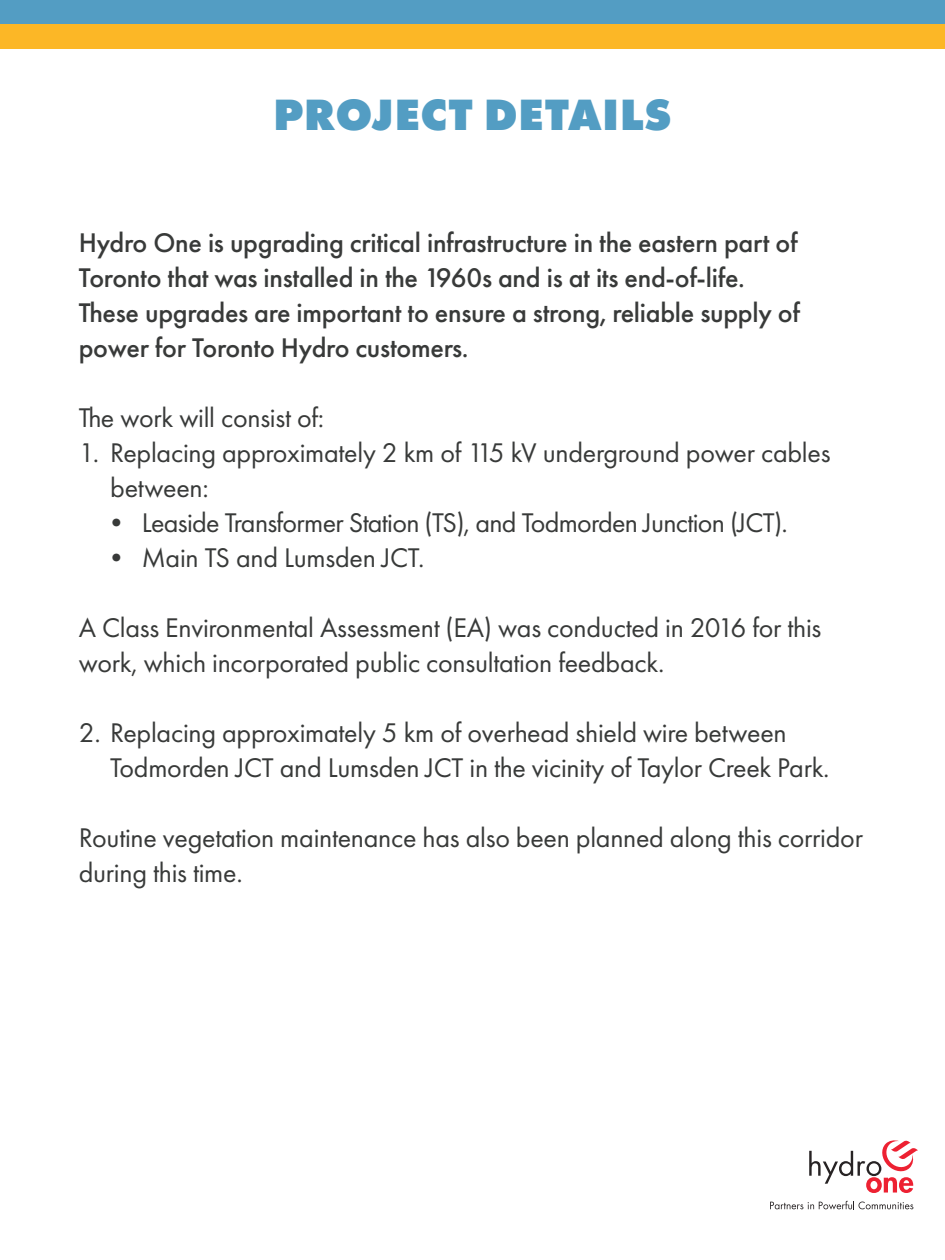
<style>
.page{position:relative;width:945px;height:1260px;background:#fff}
.page>*{position:absolute;margin:0;border:0;box-sizing:border-box;transform-origin:0 0}
.heading{font:800 45.5px "Futura PT";letter-spacing:.01em;color:#539dc3}
.paragraph{font:28px/35px "Futura PT";letter-spacing:-.01em;color:#383a39}
.intro{font:500 28px/35px "Futura PT";letter-spacing:-.01em;color:#383a39}
.intro-2{font:28px "Futura PT";letter-spacing:-.01em;color:#383a39}
</style>
<div class="page">
<svg style="left:809px;top:1140px;width:109px;height:53px"></svg>
<svg style="left:770px;top:1201px;width:143px;height:9px"></svg>
<div style="left:0;top:24px;width:945px;height:24px;background:#fcb726"></div>
<div style="left:0;top:0;width:945px;height:24px;background:#539dc3"></div>
<p class="heading" style="left:273px;top:85px;width:400px">PROJECT DETAILS</p>
<p class="intro" style="left:79px;top:225px;width:720px">Hydro One is upgrading critical infrastructure in the eastern part of<br>Toronto that was installed in the 1960s and is at its end-of-life.</p>
<p class="intro" style="left:79px;top:295px;width:723px">These upgrades are important to ensure a strong, reliable supply of power for Toronto Hydro customers.</p>
<p class="intro-2" style="left:79px;top:401px;width:247px">The work will consist of:</p>
<p class="paragraph" style="left:110px;top:435px;width:722px;text-indent:-32px">1. Replacing approximately 2 km of 115 kV underground power cables between:</p>
<p class="paragraph" style="left:102px;top:505px;width:687px">• Leaside Transformer Station (TS), and Todmorden Junction (JCT).</p>
<p class="paragraph" style="left:102px;top:540px;width:324px">• Main TS and Lumsden JCT.</p>
<p class="paragraph" style="left:79px;top:610px;width:744px">A Class Environmental Assessment (EA) was conducted in 2016 for this work, which incorporated public consultation feedback.</p>
<p class="paragraph" style="left:110px;top:715px;width:721px;text-indent:-32px">2. Replacing approximately 5 km of overhead shield wire between<br>Todmorden JCT and Lumsden JCT in the vicinity of Taylor Creek Park.</p>
<p class="paragraph" style="left:79px;top:820px;width:786px">Routine vegetation maintenance has also been planned along this corridor during this time.</p>
</div>
